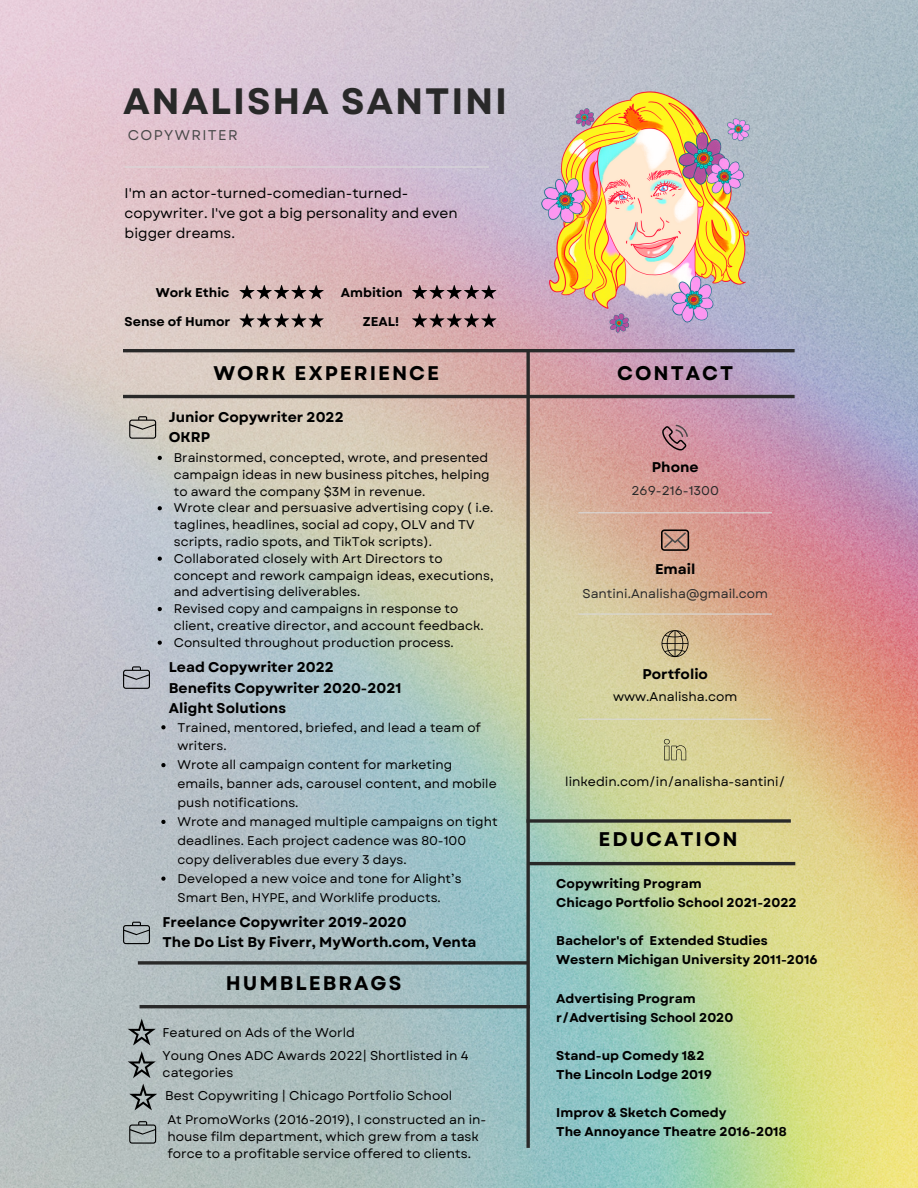
<style>
.page{position:relative;width:918px;height:1188px;background:#fff}
.page>*{position:absolute;margin:0;border:0;box-sizing:border-box;transform-origin:0 0}
.t1{font:700 36.75px "Garet";letter-spacing:.05em;color:#292929}
.t2{font:700 19.8px "Garet";letter-spacing:.1em;color:#000}
.t3{font:700 14.1px/20.2px "Garet";color:#000}
.t4{font:14.1px/20.2px "Garet";color:#000}
.t5{font:14.1px "Garet";letter-spacing:.1em;color:#494949}
.t6{font:12.75px/17px "Garet";color:#000}
.t7{font:700 12.75px/19px "Garet";color:#000}
.t8{font:12.75px "Garet";color:#292929}
.t9{font:12.6px/16.8px "Garet";color:#000}
</style>
<div class="page">
<img style="left:0;top:0;width:918px;height:1188px">
<hr style="left:125px;top:166px;width:364px;height:2px;background:#d9d9d9">
<hr style="left:123px;top:349px;width:672px;height:3px;background:#292929">
<hr style="left:578px;top:512px;width:194px;height:1px;background:#d9d9d9">
<hr style="left:578px;top:613px;width:194px;height:2px;background:#d9d9d9">
<svg style="left:530px;top:819px;width:261px;height:4px"></svg>
<hr style="left:123px;top:395px;width:672px;height:3px;background:#292929">
<hr style="left:529px;top:862px;width:266px;height:3px;background:#292929">
<svg style="left:526px;top:352px;width:4px;height:796px;fill:#292929"></svg>
<svg style="left:662px;top:425px;width:26px;height:25px"></svg>
<svg style="left:661px;top:529px;width:28px;height:22px"></svg>
<svg style="left:123px;top:666px;width:27px;height:23px"></svg>
<img style="left:506px;top:55px;width:284px;height:285px">
<svg style="left:662px;top:630px;width:27px;height:27px"></svg>
<svg style="left:138px;top:961px;width:390px;height:4px;fill:#292929"></svg>
<hr style="left:140px;top:1005px;width:390px;height:3px;background:#292929">
<svg style="left:239px;top:313px;width:85px;height:14px"></svg>
<svg style="left:412px;top:313px;width:84px;height:14px"></svg>
<svg style="left:239px;top:285px;width:85px;height:14px"></svg>
<svg style="left:412px;top:285px;width:84px;height:14px"></svg>
<svg style="left:129px;top:1121px;width:27px;height:23px"></svg>
<svg style="left:664px;top:739px;width:22px;height:21px"></svg>
<svg style="left:161px;top:725px;width:5px;height:4px"></svg>
<svg style="left:161px;top:763px;width:5px;height:4px"></svg>
<svg style="left:161px;top:820px;width:5px;height:4px"></svg>
<svg style="left:161px;top:877px;width:5px;height:4px"></svg>
<hr style="left:578px;top:719px;width:194px;height:1px;background:#d9d9d9">
<svg style="left:123px;top:922px;width:27px;height:22px"></svg>
<svg style="left:129px;top:416px;width:27px;height:23px"></svg>
<svg style="left:158px;top:456px;width:4px;height:4px"></svg>
<svg style="left:158px;top:506px;width:4px;height:4px"></svg>
<svg style="left:158px;top:557px;width:4px;height:4px"></svg>
<svg style="left:158px;top:607px;width:4px;height:4px"></svg>
<svg style="left:158px;top:641px;width:4px;height:4px"></svg>
<svg style="left:128px;top:1019px;width:29px;height:91px"></svg>
<h1 class="t1" style="left:123px;top:74px;width:386px">ANALISHA SANTINI</h1>
<p class="t5" style="left:128px;top:125px;width:112px">COPYWRITER</p>
<p class="t4" style="left:125px;top:183px;width:335px">I'm an actor-turned-comedian-turned&shy;copywriter. I've got a big personality and even bigger dreams.</p>
<p class="t7" style="left:156px;top:283px;width:75px">Work Ethic</p>
<p class="t7" style="left:341px;top:283px;width:63px">Ambition</p>
<p class="t7" style="left:125px;top:312px;width:107px">Sense of Humor</p>
<p class="t7" style="left:363px;top:312px;width:38px">ZEAL!</p>
<h2 class="t2" style="left:213px;top:359px;width:227px">WORK EXPERIENCE</h2>
<p class="t3" style="left:169px;top:407px;width:176px">Junior Copywriter 2022<br>OKRP</p>
<p class="t9" style="left:174px;top:449px;width:321px">Brainstormed, concepted, wrote, and presented campaign ideas in new business pitches, helping to award the company $3M in revenue.<br>Wrote clear and persuasive advertising copy ( i.e. taglines, headlines, social ad copy, OLV and TV scripts, radio spots, and TikTok scripts).<br>Collaborated closely with Art Directors to concept and rework campaign ideas, executions, and advertising deliverables.<br>Revised copy and campaigns in response to client, creative director, and account feedback.<br>Consulted throughout production process.</p>
<p class="t3" style="left:169px;top:657px;width:234px">Lead Copywriter 2022<br>Benefits Copywriter 2020-2021<br>Alight Solutions</p>
<p class="t9" style="left:178px;top:718px;width:322px;line-height:18.9px">Trained, mentored, briefed, and lead a team of writers.<br>Wrote all campaign content for marketing emails, banner ads, carousel content, and mobile push notifications.<br>Wrote and managed multiple campaigns on tight deadlines. Each project cadence was 80-100 copy deliverables due every 3 days.<br>Developed a new voice and tone for Alight’s Smart Ben, HYPE, and Worklife products.</p>
<p class="t3" style="left:163px;top:912px;width:315px">Freelance Copywriter 2019-2020<br>The Do List By Fiverr, MyWorth.com, Venta</p>
<h2 class="t2" style="left:226px;top:969px;width:177px">HUMBLEBRAGS</h2>
<p class="t6" style="left:163px;top:1024px;width:194px">Featured on Ads of the World</p>
<p class="t6" style="left:163px;top:1047px;width:308px">Young Ones ADC Awards 2022| Shortlisted in 4 categories</p>
<p class="t6" style="left:165px;top:1088px;width:288px">Best Copywriting | Chicago Portfolio School</p>
<p class="t6" style="left:167px;top:1112px;width:320px">At PromoWorks (2016-2019), I constructed an in&shy;house film department, which grew from a task force to a profitable service offered to clients.</p>
<h2 class="t2" style="left:617px;top:359px;width:117px">CONTACT</h2>
<p class="t3" style="left:652px;top:458px;width:48px">Phone</p>
<p class="t8" style="left:632px;top:482px;width:89px">269-216-1300</p>
<p class="t3" style="left:655px;top:559px;width:42px">Email</p>
<p class="t8" style="left:582px;top:585px;width:187px">Santini.Analisha@gmail.com</p>
<p class="t3" style="left:642px;top:664px;width:67px">Portfolio</p>
<p class="t6" style="left:613px;top:688px;width:126px">www.Analisha.com</p>
<p class="t6" style="left:565px;top:773px;width:221px">linkedin.com/in/analisha-santini/</p>
<h2 class="t2" style="left:599px;top:825px;width:141px">EDUCATION</h2>
<p class="t7" style="left:556px;top:874px;width:242px">Copywriting Program<br>Chicago Portfolio School 2021-2022</p>
<p class="t7" style="left:556px;top:931px;width:263px">Bachelor's of Extended Studies<br>Western Michigan University 2011-2016</p>
<p class="t7" style="left:556px;top:989px;width:179px">Advertising Program r/Advertising School 2020</p>
<p class="t7" style="left:556px;top:1046px;width:157px">Stand-up Comedy 1&amp;2<br>The Lincoln Lodge 2019</p>
<p class="t7" style="left:556px;top:1103px;width:232px">Improv &amp; Sketch Comedy<br>The Annoyance Theatre 2016-2018</p>
</div>
